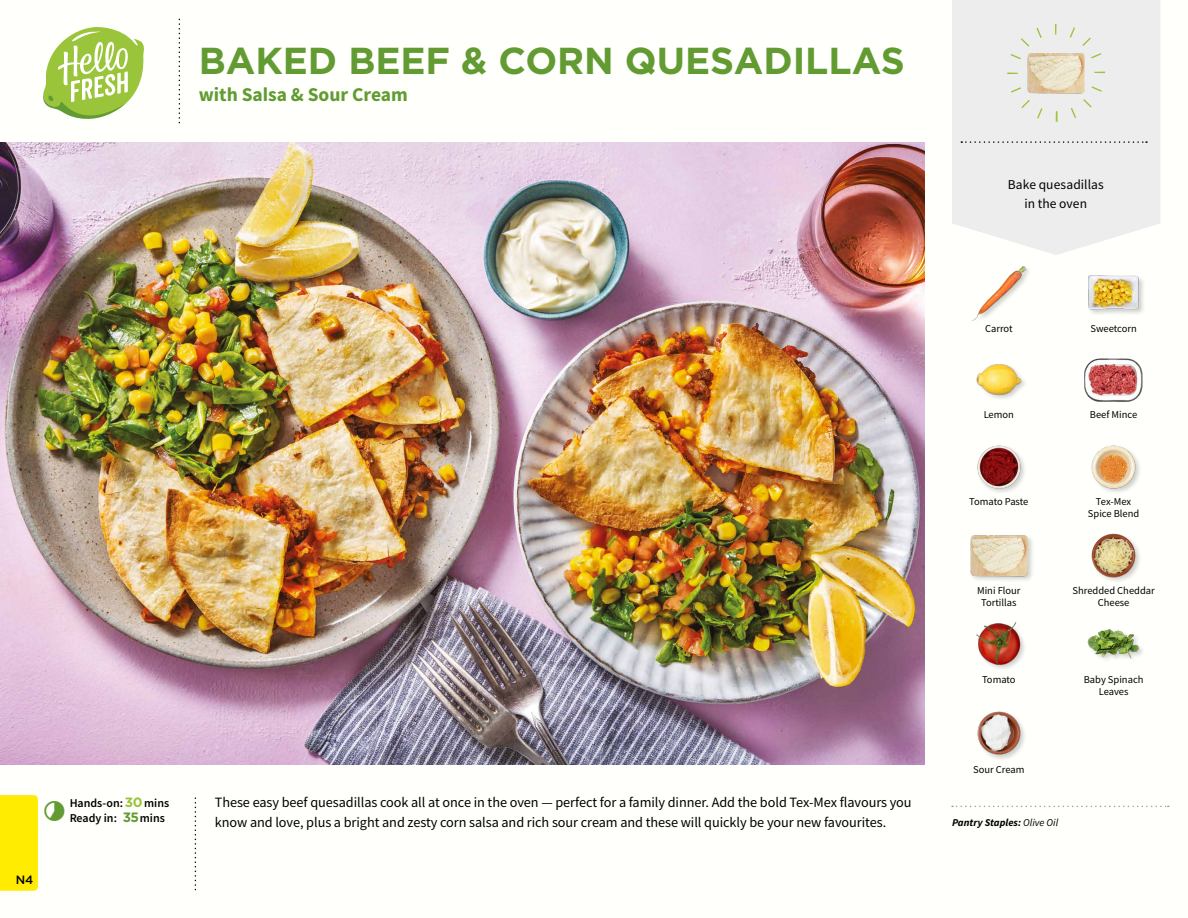
<style>
.page{position:relative;width:1188px;height:918px;background:#fff}
.page>*{position:absolute;margin:0;border:0;box-sizing:border-box;transform-origin:0 0}
.t1{font:700 37.5px "Gotham";color:#619b31}
.t2{font:700 19.5px "Source Sans Pro";color:#619b31}
.t3{font:14.25px/19.5px "Source Sans Pro";letter-spacing:-.005em;color:#000}
.t4{font:13.5px/18.9px "Source Sans Pro";letter-spacing:.005em;color:#000;text-align:center}
.t5{font:600 12px/15px "Source Sans Pro";color:#000}
.t6{font:500 12px "Gotham";color:#000}
.t7{font:10.5px/12px "Source Sans Pro";color:#000;text-align:center}
.t8{font:italic 700 10.5px "Source Sans Pro";color:#000}
.s1{font-family:"Gotham";font-weight:700;font-size:13.5px;color:#9ac43a}
.s2{font-family:"Gotham";font-weight:700;font-size:13.5px;color:#619b31}
.s3{font-weight:400}
</style>
<div class="page">
<svg style="left:43px;top:27px;width:101px;height:92px"></svg>
<div style="left:0;top:795px;width:38px;height:96px;background:#ffec00"></div>
<img style="left:0;top:142px;width:925px;height:623px">
<img style="left:1091px;top:445px;width:49px;height:48px">
<img style="left:977px;top:445px;width:48px;height:48px">
<img style="left:1091px;top:533px;width:49px;height:49px">
<div style="left:969px;top:534px;width:65px;height:49px;background:#000;opacity:.2"></div>
<img style="left:970px;top:534px;width:58px;height:49px">
<div style="left:1086px;top:627px;width:60px;height:38px;background:#000;opacity:.2"></div>
<img style="left:1087px;top:627px;width:52px;height:38px">
<div style="left:975px;top:363px;width:53px;height:38px;background:#000;opacity:.2"></div>
<img style="left:975px;top:363px;width:47px;height:38px">
<img style="left:976px;top:622px;width:49px;height:48px">
<img style="left:977px;top:711px;width:48px;height:49px">
<div style="left:1086px;top:275px;width:60px;height:42px;background:#fbfbf8"></div>
<img style="left:1088px;top:275px;width:54px;height:38px">
<img style="left:972px;top:265px;width:56px;height:56px">
<svg style="left:952px;top:0;width:208px;height:255px;background:#eeeeed"></svg>
<svg style="left:961px;top:141px;width:186px;height:2px"></svg>
<div style="left:1007px;top:24px;width:98px;height:98px;border:11px dashed #9ac43a;border-radius:50%"></div>
<svg style="left:952px;top:806px;width:217px;height:1px"></svg>
<img style="left:1027px;top:44px;width:58px;height:58px">
<img style="left:1085px;top:358px;width:57px;height:44px">
<h1 class="t1" style="left:199px;top:36px;width:708px">BAKED BEEF &amp; CORN QUESADILLAS</h1>
<h2 class="t2" style="left:199px;top:82px;width:211px">with Salsa &amp; Sour Cream</h2>
<p class="t4" style="left:1008px;top:175px;width:98px">Bake quesadillas in the oven</p>
<p class="t6" style="left:16px;top:872px;width:19px">N4</p>
<p class="t5" style="left:70px;top:796px;width:101px">Hands-on: <span class="s1">30</span>mins<br>Ready in: <span class="s2">35</span>mins</p>
<p class="t3" style="left:215px;top:793px;width:698px">These easy beef quesadillas cook all at once in the oven — perfect for a family dinner. Add the bold Tex-Mex flavours you know and love, plus a bright and zesty corn salsa and rich sour cream and these will quickly be your new favourites.</p>
<p class="t7" style="left:985px;top:322px;width:29px">Carrot</p>
<p class="t7" style="left:1090px;top:322px;width:48px">Sweetcorn</p>
<p class="t7" style="left:984px;top:409px;width:32px">Lemon</p>
<p class="t7" style="left:1090px;top:409px;width:49px">Beef Mince</p>
<p class="t7" style="left:969px;top:496px;width:61px">Tomato Paste</p>
<p class="t7" style="left:1088px;top:496px;width:53px">Tex-Mex<br>Spice Blend</p>
<p class="t7" style="left:977px;top:584px;width:45px">Mini Flour<br>Tortillas</p>
<p class="t7" style="left:1072px;top:584px;width:84px">Shredded Cheddar<br>Cheese</p>
<p class="t7" style="left:982px;top:674px;width:35px">Tomato</p>
<p class="t7" style="left:1084px;top:674px;width:61px">Baby Spinach<br>Leaves</p>
<p class="t7" style="left:973px;top:763px;width:53px">Sour Cream</p>
<p class="t8" style="left:952px;top:815px;width:108px">Pantry Staples: <span class="s3">Olive Oil</span></p>
</div>
